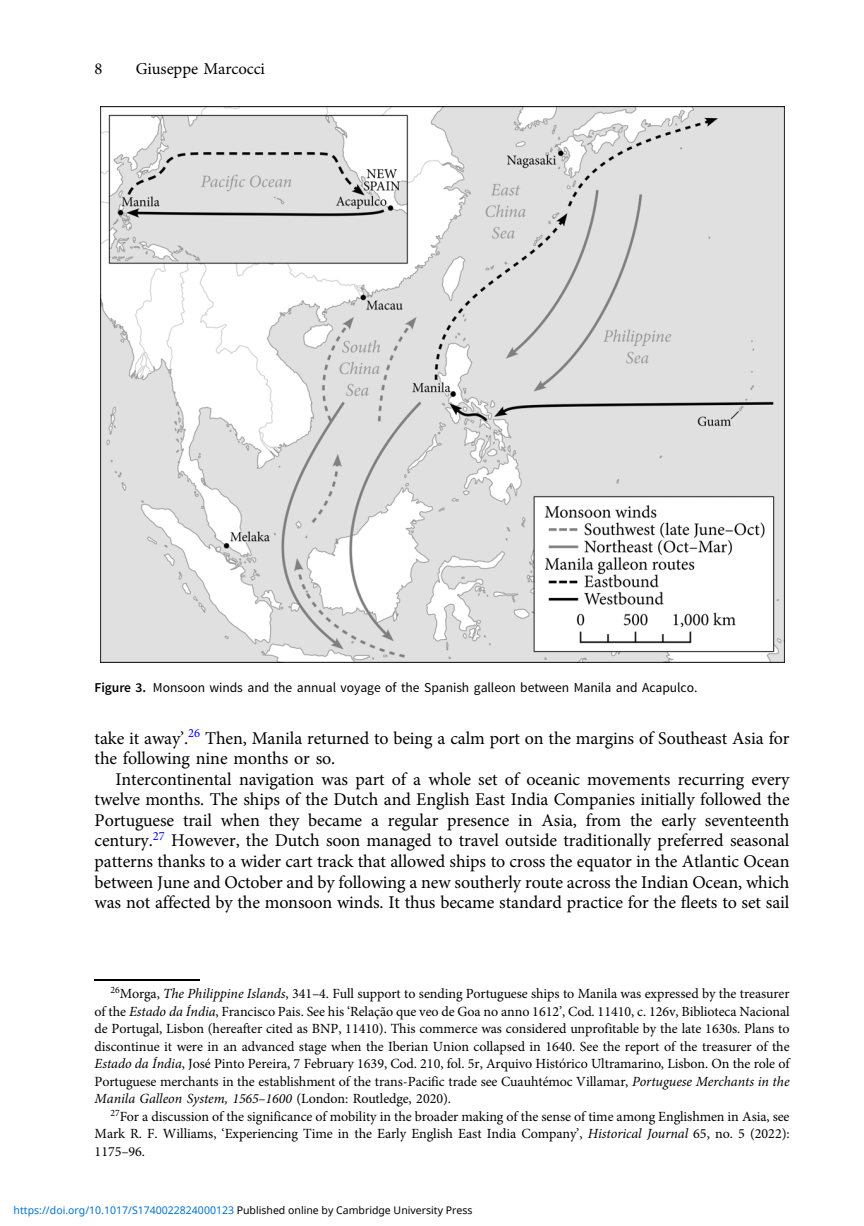
<style>
.page{position:relative;width:864px;height:1226px;background:#fff}
.page>*{position:absolute;margin:0;border:0;box-sizing:border-box;transform-origin:0 0}
.t1{font:18.03px/20.7px "Adv OT1 ef 757 c 0";color:#000}
.t2{font:16.62px "Adv OT1 ef 757 c 0";color:#000}
.t3{font:14px/17.5px "Adv OT1 ef 757 c 0";color:#000;text-align:justify}
.t4{font:14px "Adv OT7 d 6 df 7 ab.I";color:#000}
.t5{font:13.47px "Adv OT0 e 40 dc 65";color:#000}
.t6{font:10.5px "Noto Sans";color:#0172cf}
.s1{font-family:"Adv OT031 da 8 bf"}
.s2{font-style:inherit}
.s3{font-family:"Adv OT7 d 6 df 7 ab.I"}
.s4{font-family:"Adv OT1 ef 757 c 0"}
.s5{color:#000}
</style>
<div class="page">
<img style="left:100px;top:106px;width:683px;height:556px">
<hr style="left:95px;top:979px;width:105px;height:2px;background:#000">
<p class="t2" style="left:95px;top:63px;width:9px">8</p>
<p class="t2" style="left:136px;top:63px;width:130px">Giuseppe Marcocci</p>
<p class="t5" style="left:95px;top:682px;width:604px"><span class="s1">Figure 3.</span> Monsoon winds and the annual voyage of the Spanish galleon between Manila and Acapulco.</p>
<p class="t1" style="left:95px;top:729px;width:696px">take it away<span class="s2">’</span>.<sup>26</sup> Then, Manila returned to being a calm port on the margins of Southeast Asia for the following nine months or so.</p>
<p class="t1" style="left:95px;top:770px;width:696px;text-align:justify;text-indent:21px">Intercontinental navigation was part of a whole set of oceanic movements recurring every twelve months. The ships of the Dutch and English East India Companies initially followed the Portuguese trail when they became a regular presence in Asia, from the early seventeenth century.<sup>27</sup> However, the Dutch soon managed to travel outside traditionally preferred seasonal patterns thanks to a wider cart track that allowed ships to cross the equator in the Atlantic Ocean between June and October and by following a new southerly route across the Indian Ocean, which was not affected by the monsoon winds. It thus became standard practice for the fleets to set sail</p>
<p class="t3" style="left:95px;top:986px;width:696px;text-indent:16px"><sup>26</sup>Morga, <span class="s3">The Philippine Islands</span>, 341<span class="s2">–</span>4. Full support to sending Portuguese ships to Manila was expressed by the treasurer of the <span class="s3">Estado da Índia</span>, Francisco Pais. See his <span class="s2">‘</span>Relação que veo de Goa no anno 1612<span class="s2">’</span>, Cod. 11410, c. 126v, Biblioteca Nacional de Portugal, Lisbon (hereafter cited as BNP, 11410). This commerce was considered unprofitable by the late 1630s. Plans to discontinue it were in an advanced stage when the Iberian Union collapsed in 1640. See the report of the treasurer of the <span class="s3">Estado da Índia</span>, José Pinto Pereira, 7 February 1639, Cod. 210, fol. 5r, Arquivo Histórico Ultramarino, Lisbon. On the role of Portuguese merchants in the establishment of the trans-Pacific trade see Cuauhtémoc Villamar, <span class="s3">Portuguese Merchants in the</span></p>
<p class="t4" style="left:95px;top:1093px;width:358px">Manila Galleon System, 1565<span class="s2">–</span>1600 <span class="s4">(London: Routledge, 2020).</span></p>
<p class="t3" style="left:95px;top:1108px;width:696px;text-indent:16px"><sup>27</sup>For a discussion of the significance of mobility in the broader making of the sense of time among Englishmen in Asia, see Mark R. F. Williams, <span class="s2">‘</span>Experiencing Time in the Early English East India Company<span class="s2">’</span>, <span class="s3">Historical Journal</span> 65, no. 5 (2022):<br>1175<span class="s2">–</span>96.</p>
<p class="t6" style="left:14px;top:1202px;width:460px">https://doi.org/10.1017/S1740022824000123 <span class="s5">Published online by Cambridge University Press</span></p>
</div>
